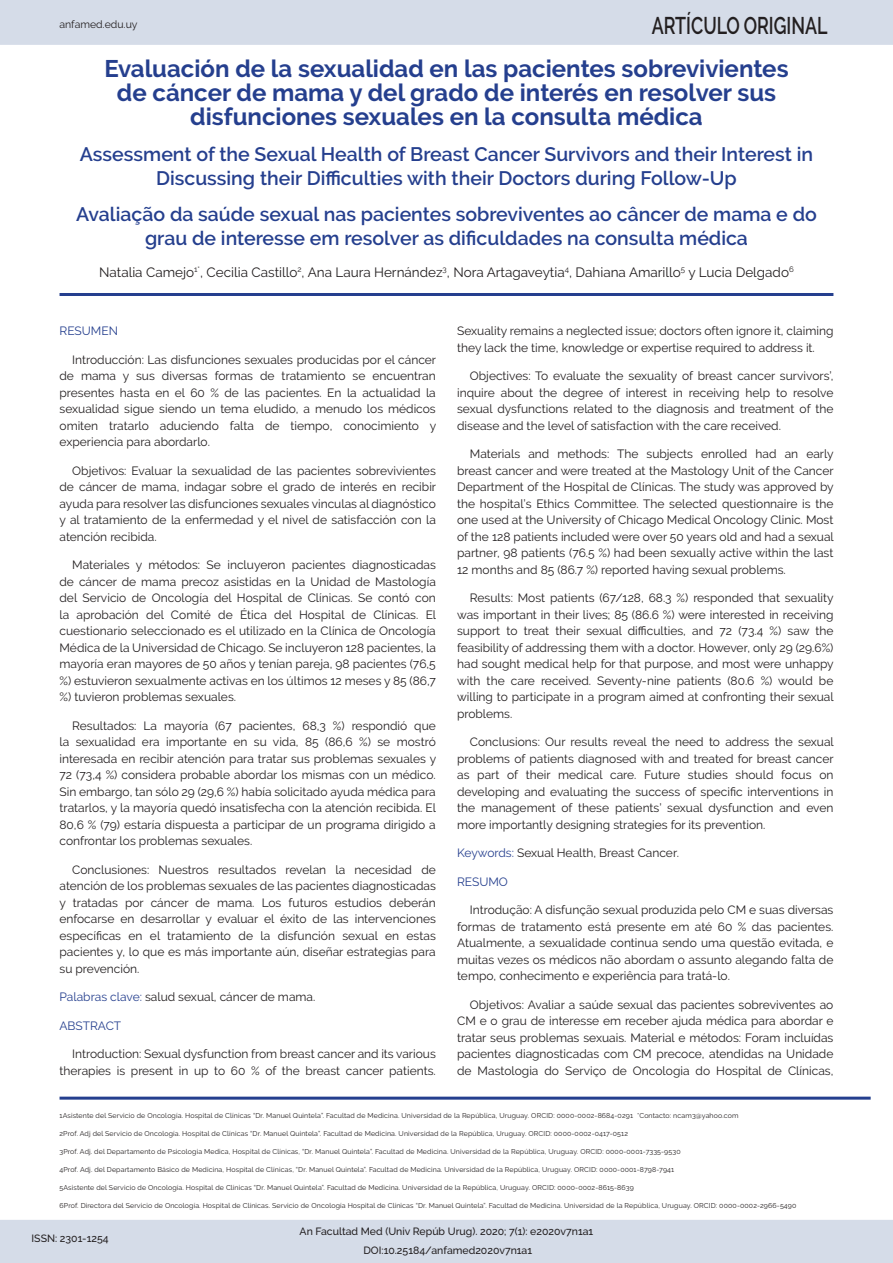
<style>
.page{position:relative;width:893px;height:1263px;background:#fff}
.page>*{position:absolute;margin:0;border:0;box-sizing:border-box;transform-origin:0 0}
.t1{font:600 24.15px "Raleway";color:#231f20;scale:.74 1}
.t2{font:700 24px/24px "Raleway";color:#253f8e;text-align:center}
.t3{font:600 19.5px/24px "Raleway";color:#253f8e;text-align:center}
.t4{font:13.5px "Raleway";color:#231f20}
.HTML_Preformatted{font:12px/16.5px "Raleway";color:#231f20;text-align:justify}
.t5{font:12px "Raleway";color:#253f8e}
.t6{font:500 10.5px "Raleway";color:#231f20}
.t7{font:10.5px "Raleway";color:#231f20}
.t8{font:7.05px "Raleway";letter-spacing:.02em;color:#231f20}
.s1{color:#253f8e}
</style>
<div class="page">
<div style="left:0;top:1220px;width:893px;height:43px;background:#d5dce8"></div>
<div style="left:1px;top:1px;width:891px;height:43px;background:#d5dce8"></div>
<div style="left:0;top:0;width:893px;height:45px;border:2px solid #d5dce8"></div>
<hr style="left:60px;top:1097px;width:811px;height:3px;background:#253f8e">
<hr style="left:60px;top:293px;width:773px;height:3px;background:#253f8e">
<p class="t7" style="left:60px;top:18px;width:80px">anfamed.edu.uy</p>
<p class="t1" style="left:652px;top:11px;width:239px">ARTÍCULO ORIGINAL</p>
<p class="t2" style="left:104px;top:56px;width:686px">Evaluación de la sexualidad en las pacientes sobrevivientes de cáncer de mama y del grado de interés en resolver sus disfunciones sexuales en la consulta médica</p>
<p class="t3" style="left:80px;top:142px;width:735px">Assessment of the Sexual Health of Breast Cancer Survivors and their Interest in<br>Discussing their Difficulties with their Doctors during Follow-Up</p>
<p class="t3" style="left:76px;top:202px;width:742px">Avaliação da saúde sexual nas pacientes sobreviventes ao câncer de mama e do grau de interesse em resolver as dificuldades na consulta médica</p>
<p class="t4" style="left:99px;top:264px;width:696px">Natalia Camejo<sup>1*</sup>, Cecilia Castillo<sup>2</sup>, Ana Laura Hernández<sup>3</sup>, Nora Artagaveytia<sup>4</sup>, Dahiana Amarillo<sup>5</sup> y Lucia Delgado<sup>6</sup></p>
<p class="HTML_Preformatted" style="left:457px;top:323px;width:378px">Sexuality remains a neglected issue; doctors often ignore it, claiming they lack the time, knowledge or expertise required to address it.</p>
<p class="HTML_Preformatted" style="left:457px;top:368px;width:378px;text-indent:13px">Objectives: To evaluate the sexuality of breast cancer survivors’, inquire about the degree of interest in receiving help to resolve sexual dysfunctions related to the diagnosis and treatment of the disease and the level of satisfaction with the care received.</p>
<p class="HTML_Preformatted" style="left:457px;top:446px;width:378px;text-indent:13px">Materials and methods: The subjects enrolled had an early breast cancer and were treated at the Mastology Unit of the Cancer Department of the Hospital de Clínicas. The study was approved by the hospital’s Ethics Committee. The selected questionnaire is the one used at the University of Chicago Medical Oncology Clinic. Most of the 128 patients included were over 50 years old and had a sexual partner, 98 patients (76.5 %) had been sexually active within the last 12 months and 85 (86.7 %) reported having sexual problems.</p>
<p class="HTML_Preformatted" style="left:457px;top:590px;width:378px;text-indent:13px">Results: Most patients (67/128, 68.3 %) responded that sexuality was important in their lives; 85 (86.6 %) were interested in receiving support to treat their sexual difficulties, and 72 (73.4 %) saw the feasibility of addressing them with a doctor. However, only 29 (29.6%) had sought medical help for that purpose, and most were unhappy with the care received. Seventy-nine patients (80.6 %) would be willing to participate in a program aimed at confronting their sexual problems.</p>
<p class="HTML_Preformatted" style="left:457px;top:734px;width:378px;text-indent:13px">Conclusions: Our results reveal the need to address the sexual problems of patients diagnosed with and treated for breast cancer as part of their medical care. Future studies should focus on developing and evaluating the success of specific interventions in the management of these patients’ sexual dysfunction and ―even more importantly― designing strategies for its prevention.</p>
<p class="HTML_Preformatted" style="left:457px;top:845px;width:223px"><span class="s1">Keywords:</span> Sexual Health, Breast Cancer.</p>
<p class="t5" style="left:457px;top:875px;width:52px">RESUMO</p>
<p class="HTML_Preformatted" style="left:457px;top:902px;width:378px;text-indent:13px">Introdução: A disfunção sexual produzida pelo CM e suas diversas formas de tratamento está presente em até 60 % das pacientes.<br>Atualmente, a sexualidade continua sendo uma questão evitada, e muitas vezes os médicos não abordam o assunto alegando falta de tempo, conhecimento e experiência para tratá-lo.</p>
<p class="HTML_Preformatted" style="left:457px;top:996px;width:378px;text-indent:13px">Objetivos: Avaliar a saúde sexual das pacientes sobreviventes ao CM e o grau de interesse em receber ajuda médica para abordar e tratar seus problemas sexuais. Material e métodos: Foram incluídas pacientes diagnosticadas com CM precoce, atendidas na Unidade de Mastologia do Serviço de Oncologia do Hospital de Clínicas,</p>
<p class="t5" style="left:60px;top:324px;width:60px">RESUMEN</p>
<p class="HTML_Preformatted" style="left:60px;top:351px;width:378px;text-indent:13px">Introducción: Las disfunciones sexuales producidas por el cáncer de mama y sus diversas formas de tratamiento se encuentran presentes hasta en el 60 % de las pacientes. En la actualidad la sexualidad sigue siendo un tema eludido, a menudo los médicos omiten tratarlo aduciendo falta de tiempo, conocimiento y experiencia para abordarlo.</p>
<p class="HTML_Preformatted" style="left:60px;top:462px;width:378px;text-indent:13px">Objetivos: Evaluar la sexualidad de las pacientes sobrevivientes de cáncer de mama, indagar sobre el grado de interés en recibir ayuda para resolver las disfunciones sexuales vinculas al diagnóstico y al tratamiento de la enfermedad y el nivel de satisfacción con la atención recibida.</p>
<p class="HTML_Preformatted" style="left:60px;top:557px;width:378px;text-indent:13px">Materiales y métodos: Se incluyeron pacientes diagnosticadas de cáncer de mama precoz asistidas en la Unidad de Mastología del Servicio de Oncología del Hospital de Clínicas. Se contó con la aprobación del Comité de Ética del Hospital de Clínicas. El cuestionario seleccionado es el utilizado en la Clínica de Oncología Médica de la Universidad de Chicago. Se incluyeron 128 pacientes, la mayoría eran mayores de 50 años y tenían pareja, 98 pacientes (76,5 %) estuvieron sexualmente activas en los últimos 12 meses y 85 (86,7 %) tuvieron problemas sexuales.</p>
<p class="HTML_Preformatted" style="left:60px;top:717px;width:378px;text-indent:13px">Resultados: La mayoría (67 pacientes, 68,3 %) respondió que la sexualidad era importante en su vida, 85 (86,6 %) se mostró interesada en recibir atención para tratar sus problemas sexuales y 72 (73,4 %) considera probable abordar los mismas con un médico.<br>Sin embargo, tan sólo 29 (29,6 %) había solicitado ayuda médica para tratarlos, y la mayoría quedó insatisfecha con la atención recibida. El 80,6 % (79) estaría dispuesta a participar de un programa dirigido a confrontar los problemas sexuales.</p>
<p class="HTML_Preformatted" style="left:60px;top:861px;width:378px;text-indent:13px">Conclusiones: Nuestros resultados revelan la necesidad de atención de los problemas sexuales de las pacientes diagnosticadas y tratadas por cáncer de mama. Los futuros estudios deberán enfocarse en desarrollar y evaluar el éxito de las intervenciones específicas en el tratamiento de la disfunción sexual en estas pacientes y, lo que es más importante aún, diseñar estrategias para su prevención.</p>
<p class="HTML_Preformatted" style="left:60px;top:989px;width:257px"><span class="s1">Palabras clave:</span> salud sexual, cáncer de mama.</p>
<p class="t5" style="left:60px;top:1019px;width:63px">ABSTRACT</p>
<p class="HTML_Preformatted" style="left:60px;top:1046px;width:378px;text-align:right">Introduction: Sexual dysfunction from breast cancer and its various therapies is present in up to 60 % of the breast cancer patients.</p>
<p class="t8" style="left:60px;top:1111px;width:680px">1Asistente del Servicio de Oncología. Hospital de Clínicas “Dr. Manuel Quintela”. Facultad de Medicina. Universidad de la República, Uruguay. ORCID: 0000-0002-8684-0291 *Contacto: ncam3@yahoo.com</p>
<p class="t8" style="left:60px;top:1129px;width:570px">2Prof. Adj del Servicio de Oncología. Hospital de Clínicas “Dr. Manuel Quintela”. Facultad de Medicina. Universidad de la República, Uruguay. ORCID: 0000-0002-0417-0512</p>
<p class="t8" style="left:60px;top:1147px;width:623px">3Prof. Adj. del Departamento de Psicologia Medica, Hospital de Clínicas, “Dr. Manuel Quintela”. Facultad de Medicina. Universidad de la República, Uruguay. ORCID: 0000-0001-7335-9530</p>
<p class="t8" style="left:60px;top:1165px;width:616px">4Prof. Adj. del Departamento Básico de Medicina, Hospital de Clínicas, “Dr. Manuel Quintela”. Facultad de Medicina. Universidad de la República, Uruguay. ORCID: 0000-0001-8798-7941</p>
<p class="t8" style="left:60px;top:1183px;width:576px">5Asistente del Servicio de Oncología. Hospital de Clínicas “Dr. Manuel Quintela”. Facultad de Medicina. Universidad de la República, Uruguay. ORCID: 0000-0002-8615-8639</p>
<p class="t8" style="left:60px;top:1201px;width:738px">6Prof. Directora del Servicio de Oncología. Hospital de Clínicas. Servicio de Oncología Hospital de Clínicas “Dr. Manuel Quintela”. Facultad de Medicina. Universidad de la República, Uruguay. ORCID: 0000-0002-2966-5490</p>
<p class="t6" style="left:32px;top:1232px;width:79px">ISSN: 2301-1254</p>
<p class="t6" style="left:300px;top:1225px;width:295px">An Facultad Med (Univ Repúb Urug). 2020; 7(1): e2020v7n1a1</p>
<p class="t6" style="left:363px;top:1245px;width:170px">DOI:10.25184/anfamed2020v7n1a1</p>
</div>
